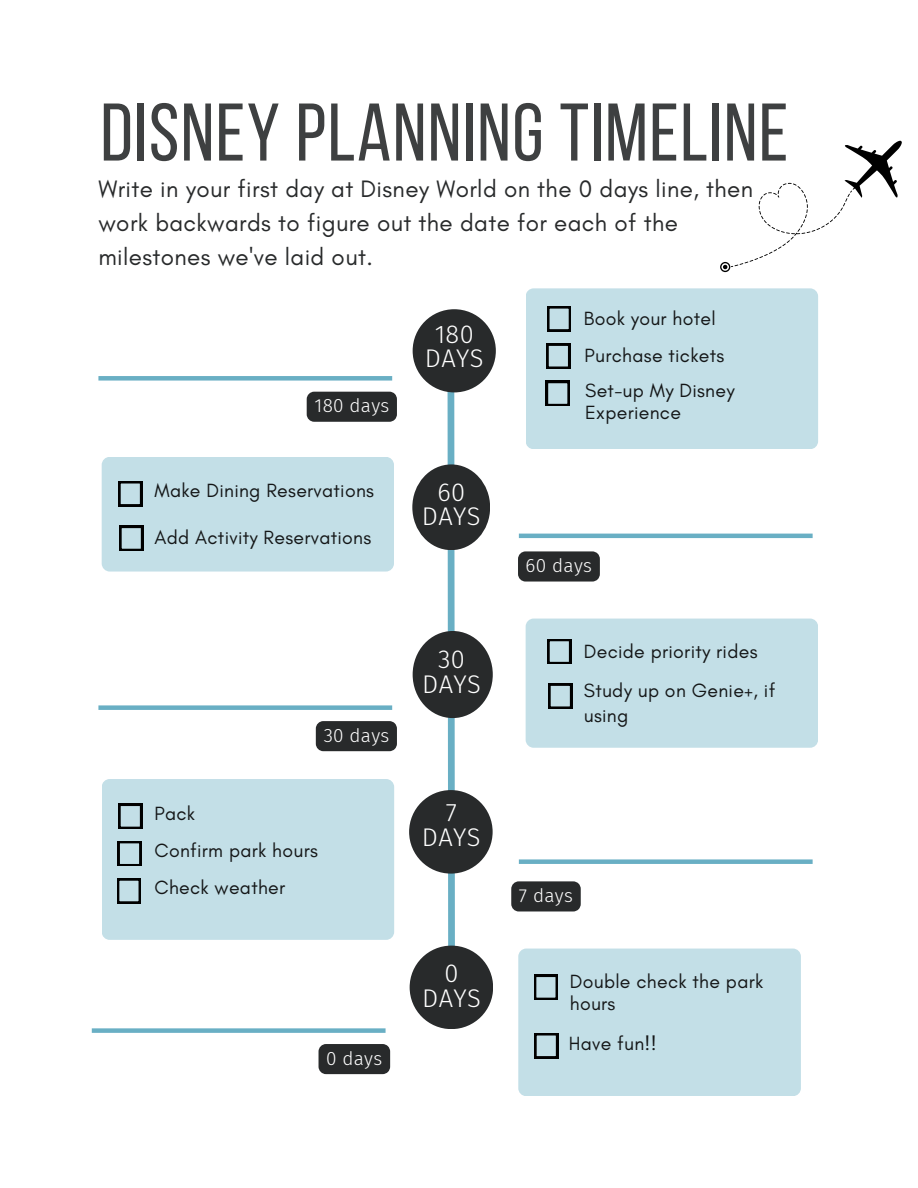
<style>
.page{position:relative;width:918px;height:1188px;background:#fff}
.page>*{position:absolute;margin:0;border:0;box-sizing:border-box;transform-origin:0 0}
.t1{font:81.45px "Bebas Neue";letter-spacing:.02em;color:#3e4041}
.t2{font:300 25.5px/24.8px "Fira Sans";letter-spacing:.015em;color:#fff;text-align:center}
.t3{font:24.15px/33.8px "Glacial Indifference";letter-spacing:.015em;color:#282a2b}
.t4{font:19.5px/22.5px "Glacial Indifference";letter-spacing:.015em;color:#141617}
.t5{font:300 19.05px "Fira Sans";letter-spacing:.015em;color:#fff}
</style>
<div class="page">
<svg style="left:444px;top:391px;width:14px;height:556px"></svg>
<div style="left:413px;top:309px;width:83px;height:83px;background:#282a2b;border-radius:50%"></div>
<div style="left:412px;top:464px;width:78px;height:86px;background:#282a2b;border-radius:50%"></div>
<div style="left:413px;top:631px;width:80px;height:87px;background:#282a2b;border-radius:50%"></div>
<div style="left:409px;top:790px;width:84px;height:84px;background:#282a2b;border-radius:50%"></div>
<div style="left:526px;top:288px;width:292px;height:161px;background:#c3dfe7;border-radius:8px"></div>
<div style="left:102px;top:457px;width:292px;height:115px;background:#c3dfe7;border-radius:8px"></div>
<div style="left:526px;top:619px;width:292px;height:129px;background:#c3dfe7;border-radius:8px"></div>
<svg style="left:720px;top:140px;width:182px;height:132px"></svg>
<div style="left:98px;top:376px;width:294px;height:5px;background:#69afc4"></div>
<div style="left:307px;top:392px;width:90px;height:30px;background:#282a2b"></div>
<hr style="left:519px;top:534px;width:294px;height:4px;background:#69afc4">
<div style="left:316px;top:721px;width:81px;height:30px;background:#282a2b"></div>
<div style="left:98px;top:705px;width:294px;height:5px;background:#69afc4"></div>
<div style="left:519px;top:859px;width:294px;height:5px;background:#69afc4"></div>
<div style="left:410px;top:946px;width:83px;height:83px;background:#282a2b;border-radius:50%"></div>
<div style="left:518px;top:949px;width:283px;height:147px;background:#c3dfe7;border-radius:8px"></div>
<div style="left:92px;top:1028px;width:294px;height:5px;background:#69afc4"></div>
<div style="left:319px;top:1044px;width:71px;height:30px;background:#282a2b"></div>
<svg style="left:118px;top:481px;width:24px;height:25px"></svg>
<svg style="left:518px;top:551px;width:82px;height:31px"></svg>
<svg style="left:511px;top:881px;width:70px;height:30px"></svg>
<div style="left:102px;top:779px;width:292px;height:161px;background:#c3dfe7;border-radius:8px"></div>
<svg style="left:119px;top:526px;width:24px;height:25px"></svg>
<svg style="left:547px;top:306px;width:24px;height:25px"></svg>
<svg style="left:547px;top:344px;width:23px;height:24px"></svg>
<svg style="left:546px;top:381px;width:24px;height:25px"></svg>
<svg style="left:547px;top:639px;width:24px;height:25px"></svg>
<svg style="left:548px;top:684px;width:24px;height:24px"></svg>
<svg style="left:118px;top:804px;width:24px;height:25px"></svg>
<svg style="left:118px;top:841px;width:23px;height:25px"></svg>
<svg style="left:117px;top:878px;width:24px;height:25px"></svg>
<svg style="left:534px;top:975px;width:24px;height:25px"></svg>
<svg style="left:534px;top:1033px;width:24px;height:25px"></svg>
<p class="t1" style="left:101px;top:99px;width:689px">DISNEY PLANNING TIMELINE</p>
<p class="t3" style="left:98px;top:172px;width:656px">Write in your first day at Disney World on the 0 days line, then work backwards to figure out the date for each of the milestones we've laid out.</p>
<h1 class="t5" style="left:315px;top:395px;width:76px">180 days</h1>
<h2 class="t4" style="left:155px;top:479px;width:221px">Make Dining Reservations</h2>
<h2 class="t4" style="left:155px;top:526px;width:218px">Add Activity Reservations</h2>
<p class="t2" style="left:425px;top:322px;width:60px">180<br>DAYS</p>
<p class="t2" style="left:422px;top:480px;width:60px">60<br>DAYS</p>
<h2 class="t4" style="left:155px;top:802px;width:42px">Pack</h2>
<p class="t5" style="left:324px;top:724px;width:67px">30 days</p>
<h2 class="t4" style="left:155px;top:839px;width:165px">Confirm park hours</h2>
<p class="t4" style="left:155px;top:876px;width:132px">Check weather</p>
<h3 class="t5" style="left:326px;top:1047px;width:58px">0 days</h3>
<p class="t2" style="left:422px;top:647px;width:60px">30<br>DAYS</p>
<p class="t2" style="left:422px;top:800px;width:60px">7<br>DAYS</p>
<p class="t2" style="left:422px;top:961px;width:60px">0<br>DAYS</p>
<p class="t4" style="left:584px;top:306px;width:133px">Book your hotel</p>
<p class="t4" style="left:585px;top:344px;width:141px">Purchase tickets</p>
<p class="t4" style="left:585px;top:379px;width:151px">Set-up My Disney<br>Experience</p>
<p class="t5" style="left:526px;top:554px;width:68px">60 days</p>
<h2 class="t4" style="left:584px;top:640px;width:175px">Decide priority rides</h2>
<p class="t4" style="left:584px;top:678px;width:193px;line-height:24.8px">Study up on Genie+, if using</p>
<p class="t5" style="left:519px;top:884px;width:55px">7 days</p>
<p class="t4" style="left:570px;top:970px;width:195px">Double check the park hours</p>
<p class="t4" style="left:569px;top:1032px;width:89px">Have fun!!</p>
</div>
